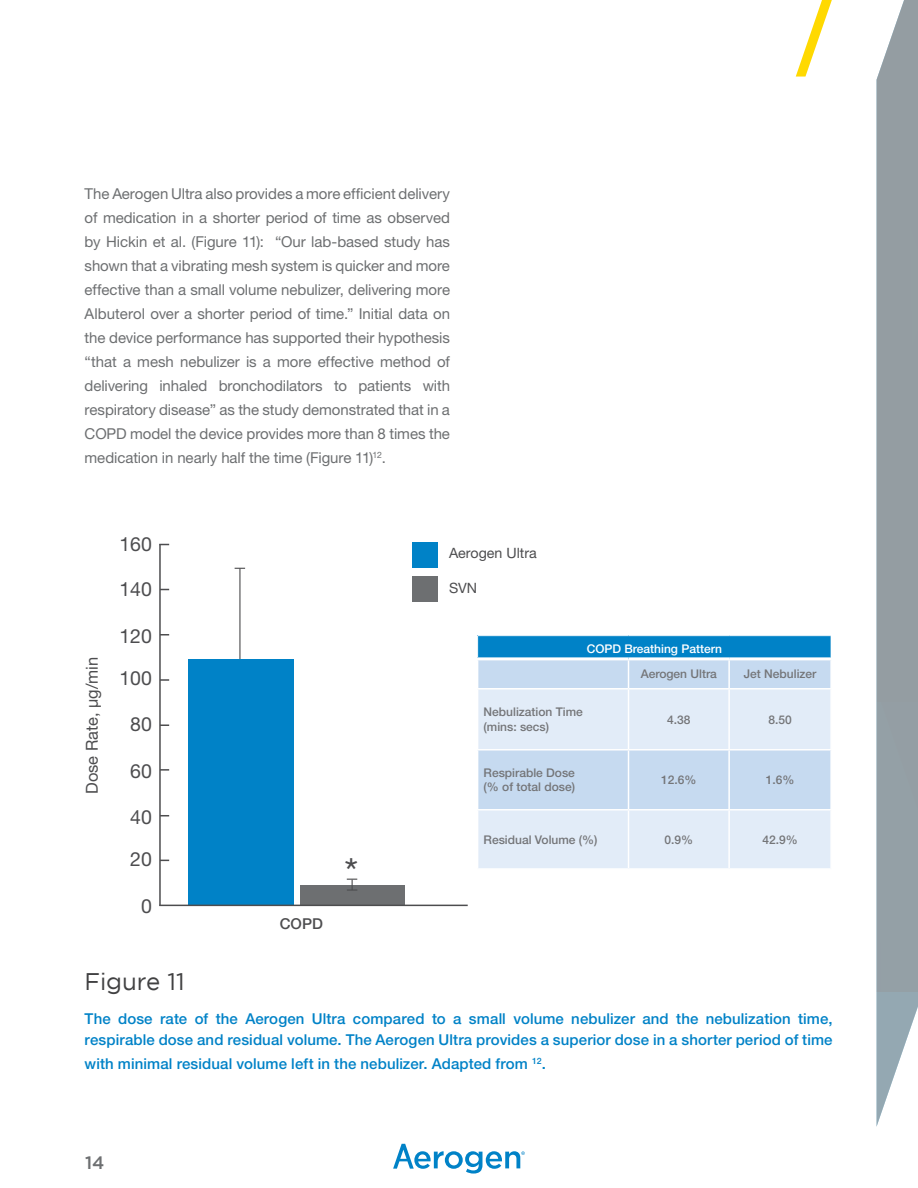
<style>
.page{position:relative;width:918px;height:1188px;background:#fff}
.page>*{position:absolute;margin:0;border:0;box-sizing:border-box;transform-origin:0 0}
.t1{font:39px "Helvetica Neue LT Pro";color:#4d4d4f}
.Figure_Heading{font:24px "Gotham";letter-spacing:-.005em;color:#414142}
.t2{font:19.5px "Helvetica Neue LT Pro";color:#4d4d4f}
.t3{font:500 18px "Gotham";color:#6d6f71}
.t4{font:16.5px "Helvetica Neue LT Pro";color:#4d4d4f}
.Regular_Paragraph{font:15px/24px "Helvetica Neue LT Pro";letter-spacing:-.005em;color:#6d6f71;text-align:justify}
.Figure_Text{font:500 15px/21px "Helvetica Neue LT Pro";letter-spacing:.005em;color:#0082c7}
.t5{font:500 15px "Helvetica Neue LT Pro";color:#4d4d4f}
.t6{font:14.25px "Helvetica Neue LT Pro";color:#4d4d4f}
.Table_Text_Grey_Left{font:500 12px "Helvetica Neue LT Pro";color:#747578}
.Table_Text_Grey{font:500 12px "Helvetica Neue LT Pro";color:#747578}
.Table_Text_White{font:500 12px "Helvetica Neue LT Pro";color:#fff}
</style>
<div class="page">
<svg style="left:393px;top:1144px;width:132px;height:30px"></svg>
<svg style="left:796px;top:0;width:36px;height:77px"></svg>
<svg style="left:877px;top:991px;width:41px;height:134px"></svg>
<div style="left:877px;top:0;width:41px;height:991px;background:#949da2"></div>
<div style="left:478px;top:636px;width:353px;height:23px;background:#0082c7"></div>
<div style="left:478px;top:660px;width:352px;height:28px;background:#c6daf0"></div>
<svg style="left:478px;top:690px;width:352px;height:178px;background:#d8e6f5"></svg>
<svg style="left:628px;top:660px;width:1px;height:28px"></svg>
<hr style="left:728px;top:660px;width:2px;height:28px;background:#fff">
<hr style="left:628px;top:690px;width:1px;height:59px;background:#fff">
<hr style="left:728px;top:690px;width:2px;height:59px;background:#fff">
<hr style="left:477px;top:749px;width:152px;height:2px;background:#fff">
<hr style="left:629px;top:749px;width:100px;height:2px;background:#fff">
<hr style="left:628px;top:751px;width:1px;height:58px;background:#fff">
<hr style="left:729px;top:749px;width:103px;height:2px;background:#fff">
<hr style="left:728px;top:751px;width:2px;height:58px;background:#fff">
<hr style="left:477px;top:809px;width:152px;height:2px;background:#fff">
<hr style="left:629px;top:809px;width:100px;height:2px;background:#fff">
<hr style="left:628px;top:811px;width:1px;height:57px;background:#fff">
<hr style="left:729px;top:809px;width:103px;height:2px;background:#fff">
<hr style="left:728px;top:811px;width:2px;height:57px;background:#fff">
<svg style="left:477px;top:636px;width:1px;height:21px"></svg>
<hr style="left:477px;top:657px;width:152px;height:3px;background:#fff">
<hr style="left:629px;top:657px;width:100px;height:3px;background:#fff">
<hr style="left:729px;top:657px;width:103px;height:3px;background:#fff">
<hr style="left:239px;top:568px;width:2px;height:92px;background:#4d4d4f">
<div style="left:300px;top:885px;width:104px;height:21px;background:#6d6f71"></div>
<div style="left:189px;top:659px;width:105px;height:247px;background:#0082c7"></div>
<hr style="left:159px;top:905px;width:309px;height:1px;background:#4d4d4f">
<svg style="left:161px;top:769px;width:8px;height:2px"></svg>
<svg style="left:161px;top:724px;width:8px;height:2px"></svg>
<svg style="left:161px;top:679px;width:8px;height:2px"></svg>
<svg style="left:161px;top:634px;width:8px;height:2px"></svg>
<hr style="left:159px;top:544px;width:2px;height:362px;background:#4d4d4f">
<div style="left:412px;top:542px;width:26px;height:25px;background:#0082c7"></div>
<svg style="left:347px;top:879px;width:10px;height:12px"></svg>
<div style="left:412px;top:576px;width:26px;height:26px;background:#6d6f71"></div>
<p class="Regular_Paragraph" style="left:85px;top:182px;width:367px">The Aerogen Ultra also provides a more efficient delivery of medication in a shorter period of time as observed by Hickin et al. (Figure 11): “Our lab-based study has shown that a vibrating mesh system is quicker and more effective than a small volume nebulizer, delivering more Albuterol over a shorter period of time.” Initial data on the device performance has supported their hypothesis “that a mesh nebulizer is a more effective method of delivering inhaled bronchodilators to patients with respiratory disease” as the study demonstrated that in a COPD model the device provides more than 8 times the medication in nearly half the time (Figure 11)<sup>12</sup>.</p>
<p class="t2" style="left:119px;top:533px;width:34px">160</p>
<p class="t2" style="left:119px;top:578px;width:34px">140</p>
<p class="t4" style="left:82px;top:794px;width:139px;rotate:-90deg">Dose Rate, µg/min</p>
<p class="t2" style="left:119px;top:624px;width:34px">120</p>
<p class="t2" style="left:119px;top:666px;width:34px">100</p>
<p class="t2" style="left:130px;top:713px;width:23px">80</p>
<p class="t2" style="left:130px;top:759px;width:23px">60</p>
<p class="t2" style="left:130px;top:806px;width:23px">40</p>
<p class="t2" style="left:130px;top:848px;width:23px">20</p>
<p class="t2" style="left:141px;top:894px;width:12px">0</p>
<p class="Figure_Heading" style="left:85px;top:968px;width:102px">Figure 11</p>
<p class="t5" style="left:280px;top:915px;width:45px">COPD</p>
<p class="t1" style="left:344px;top:849px;width:15px">*</p>
<p class="t6" style="left:449px;top:545px;width:89px">Aerogen Ultra</p>
<p class="t6" style="left:449px;top:579px;width:30px">SVN</p>
<p class="Table_Text_White" style="left:587px;top:641px;width:137px">COPD Breathing Pattern</p>
<p class="Table_Text_Grey" style="left:641px;top:667px;width:78px">Aerogen Ultra</p>
<p class="Table_Text_Grey" style="left:744px;top:667px;width:74px">Jet Nebulizer</p>
<p class="Table_Text_Grey_Left" style="left:484px;top:705px;width:101px">Nebulization Time</p>
<p class="Table_Text_Grey_Left" style="left:484px;top:719px;width:67px">(mins: secs)</p>
<p class="Table_Text_Grey_Left" style="left:484px;top:765px;width:93px">Respirable Dose</p>
<p class="Table_Text_Grey_Left" style="left:484px;top:780px;width:93px">(% of total dose)</p>
<p class="Table_Text_Grey" style="left:667px;top:712px;width:25px">4.38</p>
<p class="Table_Text_Grey" style="left:768px;top:712px;width:25px">8.50</p>
<p class="Table_Text_Grey" style="left:661px;top:773px;width:37px">12.6%</p>
<p class="Table_Text_Grey" style="left:766px;top:773px;width:30px">1.6%</p>
<p class="Table_Text_Grey_Left" style="left:484px;top:832px;width:116px">Residual Volume (%)</p>
<p class="Table_Text_Grey" style="left:664px;top:832px;width:30px">0.9%</p>
<p class="Table_Text_Grey" style="left:762px;top:832px;width:37px">42.9%</p>
<p class="Figure_Text" style="left:85px;top:1008px;width:749px">The dose rate of the Aerogen Ultra compared to a small volume nebulizer and the nebulization time, respirable dose and residual volume. The Aerogen Ultra provides a superior dose in a shorter period of time</p>
<p class="Figure_Text" style="left:85px;top:1053px;width:463px">with minimal residual volume left in the nebulizer. Adapted from <sup>12</sup>.</p>
<p class="t3" style="left:85px;top:1153px;width:21px">14</p>
</div>
